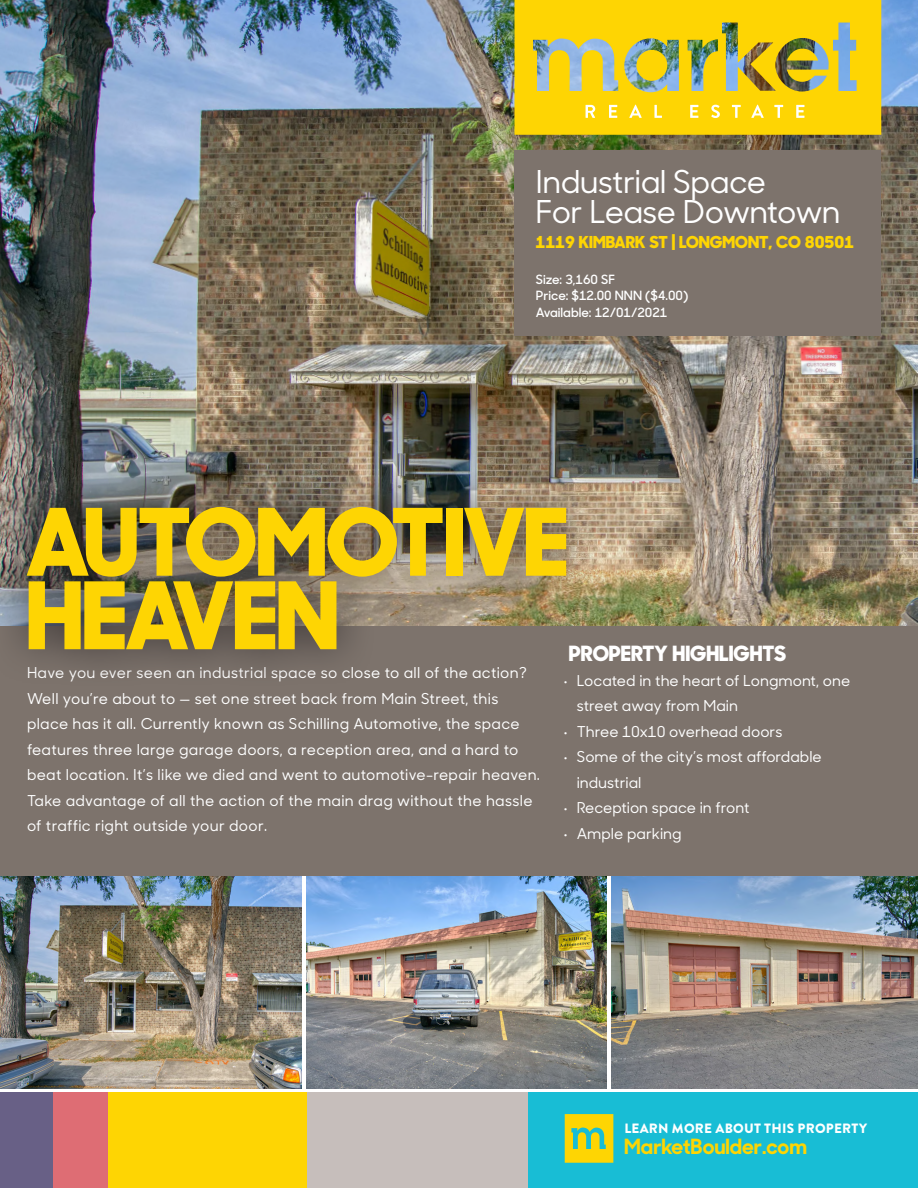
<style>
.page{position:relative;width:918px;height:1188px;background:#fff}
.page>*{position:absolute;margin:0;border:0;box-sizing:border-box;transform-origin:0 0}
.t1{font:800 93px/73.5px "Sharp Sans No 1";letter-spacing:-.01em;color:#fed503}
.t2{font:500 31.5px "Sharp Sans No 1";letter-spacing:-.02em;color:#fff}
.t3{font:800 21px "Sharp Sans No 1";color:#fff}
.t4{font:700 21px "Sharp Sans No 1";color:#fed503}
.t5{font:800 16.5px "Sharp Sans No 1";color:#fed503}
.t6{font:500 15px/25.5px "Sharp Sans No 1";letter-spacing:.02em;color:#fff}
.t7{font:500 15px/25.5px "Sharp Sans No 1";color:#fff}
.t8{font:900 13.5px "Brandon Grotesque";letter-spacing:.02em;color:#fff}
.t9{font:600 12.75px "Sharp Sans No 1";color:#fff}
</style>
<div class="page">
<img style="left:0;top:0;width:918px;height:627px">
<div style="left:528px;top:1093px;width:390px;height:95px;background:#18bdd5"></div>
<div style="left:306px;top:1093px;width:222px;height:95px;background:#c6bebb"></div>
<div style="left:107px;top:1093px;width:199px;height:95px;background:#fed503"></div>
<div style="left:53px;top:1093px;width:54px;height:95px;background:#de6d74"></div>
<div style="left:0;top:1093px;width:53px;height:95px;background:#686086"></div>
<img style="left:0;top:876px;width:301px;height:213px">
<svg style="left:565px;top:1114px;width:48px;height:49px;background:#d7d026"></svg>
<img style="left:306px;top:876px;width:301px;height:213px">
<img style="left:612px;top:876px;width:306px;height:213px">
<svg style="left:514px;top:0;width:367px;height:135px;background:#e3c822"></svg>
<svg style="left:586px;top:105px;width:9px;height:13px"></svg>
<svg style="left:609px;top:105px;width:8px;height:13px"></svg>
<svg style="left:629px;top:105px;width:13px;height:13px"></svg>
<svg style="left:654px;top:105px;width:8px;height:13px"></svg>
<svg style="left:690px;top:105px;width:8px;height:13px"></svg>
<svg style="left:711px;top:105px;width:9px;height:13px"></svg>
<svg style="left:732px;top:105px;width:9px;height:13px"></svg>
<svg style="left:751px;top:105px;width:13px;height:13px"></svg>
<svg style="left:774px;top:105px;width:9px;height:13px"></svg>
<svg style="left:796px;top:105px;width:8px;height:13px"></svg>
<div style="left:514px;top:150px;width:367px;height:186px;background:#7d736c"></div>
<div style="left:0;top:627px;width:918px;height:249px;background:#7d736c"></div>
<div style="left:0;top:468px;width:606px;height:221px;background:#231f20;opacity:.75"></div>
<p class="t2" style="left:536px;top:159px;width:232px">Industrial Space</p>
<p class="t2" style="left:536px;top:189px;width:307px">For Lease Downtown</p>
<p class="t5" style="left:536px;top:230px;width:320px">1119 KIMBARK ST | LONGMONT, CO 80501</p>
<p class="t9" style="left:536px;top:270px;width:80px">Size: 3,160 SF</p>
<p class="t9" style="left:536px;top:286px;width:154px">Price: $12.00 NNN ($4.00)</p>
<p class="t9" style="left:536px;top:303px;width:133px">Available: 12/01/2021</p>
<p class="t1" style="left:26px;top:501px;width:543px">AUTOMOTIVE<br>HEAVEN</p>
<p class="t3" style="left:569px;top:638px;width:219px">PROPERTY HIGHLIGHTS</p>
<p class="t6" style="left:27px;top:659px;width:514px">Have you ever seen an industrial space so close to all of the action?<br>Well you’re about to — set one street back from Main Street, this place has it all. Currently known as Schilling Automotive, the space features three large garage doors, a reception area, and a hard to beat location. It’s like we died and went to automotive-repair heaven.<br>Take advantage of all the action of the main drag without the hassle of traffic right outside your door.</p>
<p class="t7" style="left:577px;top:667px;width:275px;text-indent:-14px">• Located in the heart of Longmont, one street away from Main</p>
<p class="t7" style="left:563px;top:718px;width:221px">• Three 10x10 overhead doors</p>
<p class="t7" style="left:577px;top:743px;width:247px;text-indent:-14px">• Some of the city’s most affordable industrial</p>
<p class="t7" style="left:563px;top:794px;width:188px">• Reception space in front</p>
<p class="t7" style="left:563px;top:820px;width:120px">• Ample parking</p>
<p class="t8" style="left:624px;top:1119px;width:244px">LEARN MORE ABOUT THIS PROPERTY</p>
<p class="t4" style="left:624px;top:1131px;width:184px">MarketBoulder.com</p>
</div>
